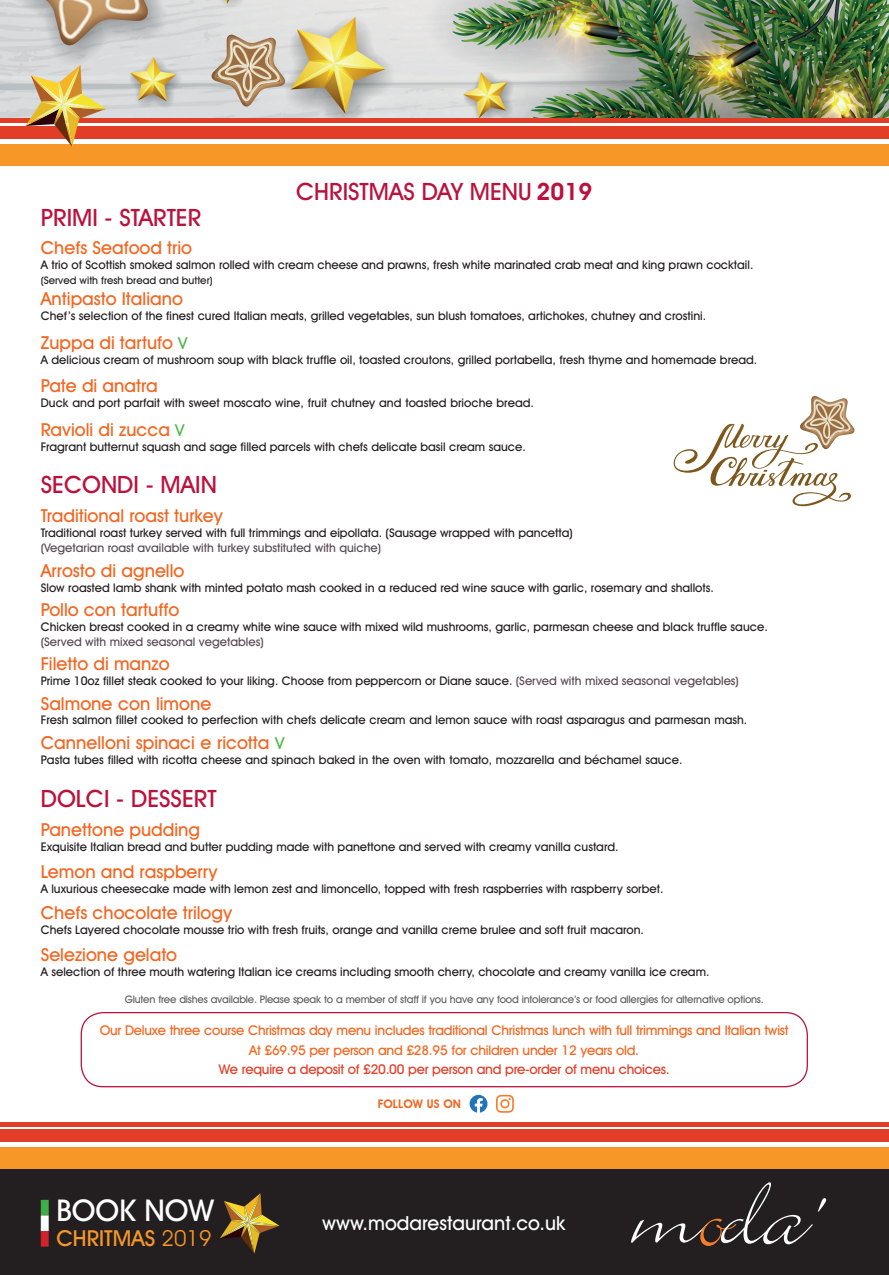
<style>
.page{position:relative;width:889px;height:1275px;background:#fff}
.page>*{position:absolute;margin:0;border:0;box-sizing:border-box;transform-origin:0 0}
.t1{font:115.2px "Bickley Script Let Plain";color:#fff}
.t2{font:500 30.15px "Avant Garde IT Cby BT";color:#fff}
.t3{font:500 24px "Avant Garde IT Cby BT";color:#ba123d}
.t4{font:500 22.2px "Avant Garde IT Cby BT";color:#f79727}
.t5{font:500 19.5px "Avant Garde IT Cby BT";color:#fff}
.t6{font:500 18px "Avant Garde IT Cby BT";color:#f36621}
.t7{font:500 13.5px "Avant Garde IT Cby BT";letter-spacing:-.02em;color:#f36621}
.t8{font:500 13.5px "Avant Garde IT Cby BT";letter-spacing:-.02em;color:#e13d27}
.t9{font:500 12px "Avant Garde IT Cby BT";color:#231f20}
.t10{font:500 12px "Avant Garde IT Cby BT";color:#5a4a53}
.t11{font:600 12px "Avant Garde IT Cby BT";color:#f36621}
.t12{font:500 10.5px "Avant Garde IT Cby BT";letter-spacing:-.02em;color:#616164}
.t13{font:500 10.5px "Avant Garde IT Cby BT";color:#231f20}
.s1{font-weight:600}
.s2{font-size:16.5px;color:#4cb848}
.s3{color:#5a4a53}
.s4{font-weight:400}
.s5{color:#f47f2a}
</style>
<div class="page">
<img style="left:0;top:0;width:889px;height:118px">
<div style="left:0;top:1169px;width:889px;height:106px;background:#231f20"></div>
<svg style="left:0;top:138px;width:889px;height:1px"></svg>
<svg style="left:818px;top:1198px;width:8px;height:13px"></svg>
<img style="left:211px;top:38px;width:69px;height:69px">
<img style="left:218px;top:39px;width:62px;height:62px">
<img style="left:233px;top:45px;width:16px;height:20px">
<img style="left:249px;top:46px;width:18px;height:23px">
<img style="left:250px;top:66px;width:21px;height:14px">
<img style="left:242px;top:69px;width:10px;height:24px">
<img style="left:225px;top:65px;width:24px;height:10px">
<svg style="left:673px;top:423px;width:180px;height:83px"></svg>
<img style="left:800px;top:397px;width:12px;height:32px">
<img style="left:804px;top:399px;width:46px;height:46px">
<img style="left:816px;top:403px;width:25px;height:18px">
<img style="left:828px;top:419px;width:16px;height:10px">
<img style="left:823px;top:421px;width:7px;height:18px">
<img style="left:810px;top:418px;width:17px;height:8px">
<div style="left:0;top:144px;width:889px;height:21px;background:#f79727"></div>
<div style="left:0;top:118px;width:889px;height:5px;background:#e13d27"></div>
<div style="left:0;top:126px;width:889px;height:12px;background:#e13d27"></div>
<img style="left:25px;top:65px;width:81px;height:82px">
<div style="left:0;top:1147px;width:889px;height:22px;background:#f79727"></div>
<hr style="left:0;top:1122px;width:889px;height:4px;background:#e13d27">
<div style="left:0;top:1129px;width:889px;height:13px;background:#e13d27"></div>
<svg style="left:220px;top:1193px;width:60px;height:60px;background:#655228"></svg>
<div style="left:41px;top:1199px;width:8px;height:16px;background:#40ae49;border:1px solid #40ae49"></div>
<div style="left:41px;top:1215px;width:8px;height:16px;background:#fff;border:1px solid #fff"></div>
<div style="left:41px;top:1231px;width:8px;height:15px;background:#d1232a;border:1px solid #d1232a"></div>
<div style="left:81px;top:1012px;width:727px;height:75px;border:1px solid #ba123d;border-radius:22px"></div>
<svg style="left:469px;top:1094px;width:18px;height:18px"></svg>
<svg style="left:496px;top:1094px;width:18px;height:18px"></svg>
<p class="t3" style="left:296px;top:176px;width:297px">CHRISTMAS DAY MENU <span class="s1">2019</span></p>
<p class="t3" style="left:41px;top:202px;width:162px">PRIMI - STARTER</p>
<p class="t6" style="left:41px;top:237px;width:153px">Chefs Seafood trio</p>
<p class="t9" style="left:41px;top:258px;width:714px">A trio of Scottish smoked salmon rolled with cream cheese and prawns, fresh white marinated crab meat and king prawn cocktail.</p>
<p class="t13" style="left:41px;top:274px;width:173px">(Served with fresh bread and butter)</p>
<p class="t6" style="left:41px;top:288px;width:144px">Antipasto Italiano</p>
<p class="t9" style="left:41px;top:309px;width:667px">Chef’s selection of the finest cured Italian meats, grilled vegetables, sun blush tomatoes, artichokes, chutney and crostini.</p>
<p class="t6" style="left:41px;top:331px;width:148px">Zuppa di tartufo <span class="s2">V</span></p>
<p class="t9" style="left:41px;top:352px;width:718px">A delicious cream of mushroom soup with black truffle oil, toasted croutons, grilled portabella, fresh thyme and homemade bread.</p>
<p class="t6" style="left:41px;top:375px;width:119px">Pate di anatra</p>
<p class="t9" style="left:41px;top:395px;width:495px">Duck and port parfait with sweet moscato wine, fruit chutney and toasted brioche bread.</p>
<p class="t6" style="left:41px;top:418px;width:145px">Ravioli di zucca <span class="s2">V</span></p>
<p class="t9" style="left:41px;top:439px;width:487px">Fragrant butternut squash and sage filled parcels with chefs delicate basil cream sauce.</p>
<p class="t3" style="left:41px;top:470px;width:178px">SECONDI - MAIN</p>
<p class="t6" style="left:41px;top:505px;width:184px">Traditional roast turkey</p>
<p class="t9" style="left:41px;top:525px;width:534px">Traditional roast turkey served with full trimmings and eipollata. (Sausage wrapped with pancetta)</p>
<p class="t10" style="left:41px;top:540px;width:342px">(Vegetarian roast available with turkey substituted with quiche)</p>
<p class="t6" style="left:41px;top:559px;width:145px">Arrosto di agnello</p>
<p class="t9" style="left:41px;top:580px;width:675px">Slow roasted lamb shank with minted potato mash cooked in a reduced red wine sauce with garlic, rosemary and shallots.</p>
<p class="t6" style="left:41px;top:599px;width:140px">Pollo con tartuffo</p>
<p class="t9" style="left:41px;top:619px;width:728px">Chicken breast cooked in a creamy white wine sauce with mixed wild mushrooms, garlic, parmesan cheese and black truffle sauce.</p>
<p class="t10" style="left:41px;top:634px;width:224px">(Served with mixed seasonal vegetables)</p>
<p class="t6" style="left:41px;top:653px;width:130px">Filetto di manzo</p>
<p class="t9" style="left:41px;top:674px;width:700px">Prime 10oz fillet steak cooked to your liking. Choose from peppercorn or Diane sauce. <span class="s3">(Served with mixed seasonal vegetables)</span></p>
<p class="t6" style="left:41px;top:692px;width:172px">Salmone con limone</p>
<p class="t9" style="left:41px;top:712px;width:708px">Fresh salmon fillet cooked to perfection with chefs delicate cream and lemon sauce with roast asparagus and parmesan mash.</p>
<p class="t6" style="left:41px;top:732px;width:245px">Cannelloni spinaci e ricotta <span class="s2">V</span></p>
<p class="t9" style="left:41px;top:753px;width:643px">Pasta tubes filled with ricotta cheese and spinach baked in the oven with tomato, mozzarella and béchamel sauce.</p>
<p class="t3" style="left:41px;top:784px;width:177px">DOLCI - DESSERT</p>
<p class="t6" style="left:41px;top:818px;width:161px">Panettone pudding</p>
<p class="t9" style="left:41px;top:839px;width:579px">Exquisite Italian bread and butter pudding made with panettone and served with creamy vanilla custard.</p>
<p class="t6" style="left:41px;top:860px;width:179px">Lemon and raspberry</p>
<p class="t9" style="left:41px;top:881px;width:624px">A luxurious cheesecake made with lemon zest and limoncello, topped with fresh raspberries with raspberry sorbet.</p>
<p class="t6" style="left:41px;top:901px;width:193px">Chefs chocolate trilogy</p>
<p class="t9" style="left:41px;top:922px;width:605px">Chefs Layered chocolate mousse trio with fresh fruits, orange and vanilla creme brulee and soft fruit macaron.</p>
<p class="t6" style="left:41px;top:943px;width:138px">Selezione gelato</p>
<p class="t9" style="left:41px;top:964px;width:670px">A selection of three mouth watering Italian ice creams including smooth cherry, chocolate and creamy vanilla ice cream.</p>
<p class="t12" style="left:125px;top:992px;width:640px">Gluten free dishes available. Please speak to a member of staff if you have any food intolerance’s or food allergies for alternative options.</p>
<p class="t7" style="left:100px;top:1022px;width:690px">Our Deluxe three course Christmas day menu includes traditional Christmas lunch with full trimmings and Italian twist</p>
<p class="t7" style="left:249px;top:1041px;width:391px">At £69.95 per person and £28.95 for children under 12 years old.</p>
<p class="t8" style="left:219px;top:1061px;width:452px">We require a deposit of £20.00 per person and pre-order of menu choices.</p>
<p class="t2" style="left:56px;top:1192px;width:159px">BOOK NOW</p>
<p class="t4" style="left:56px;top:1224px;width:157px">CHRITMAS <span class="s4">2019</span></p>
<p class="t11" style="left:378px;top:1097px;width:85px">FOLLOW US ON</p>
<p class="t5" style="left:322px;top:1210px;width:245px">www.modarestaurant.co.uk</p>
<p class="t1" style="left:632px;top:1163px;width:175px">m<span class="s5">o</span>da</p>
</div>
